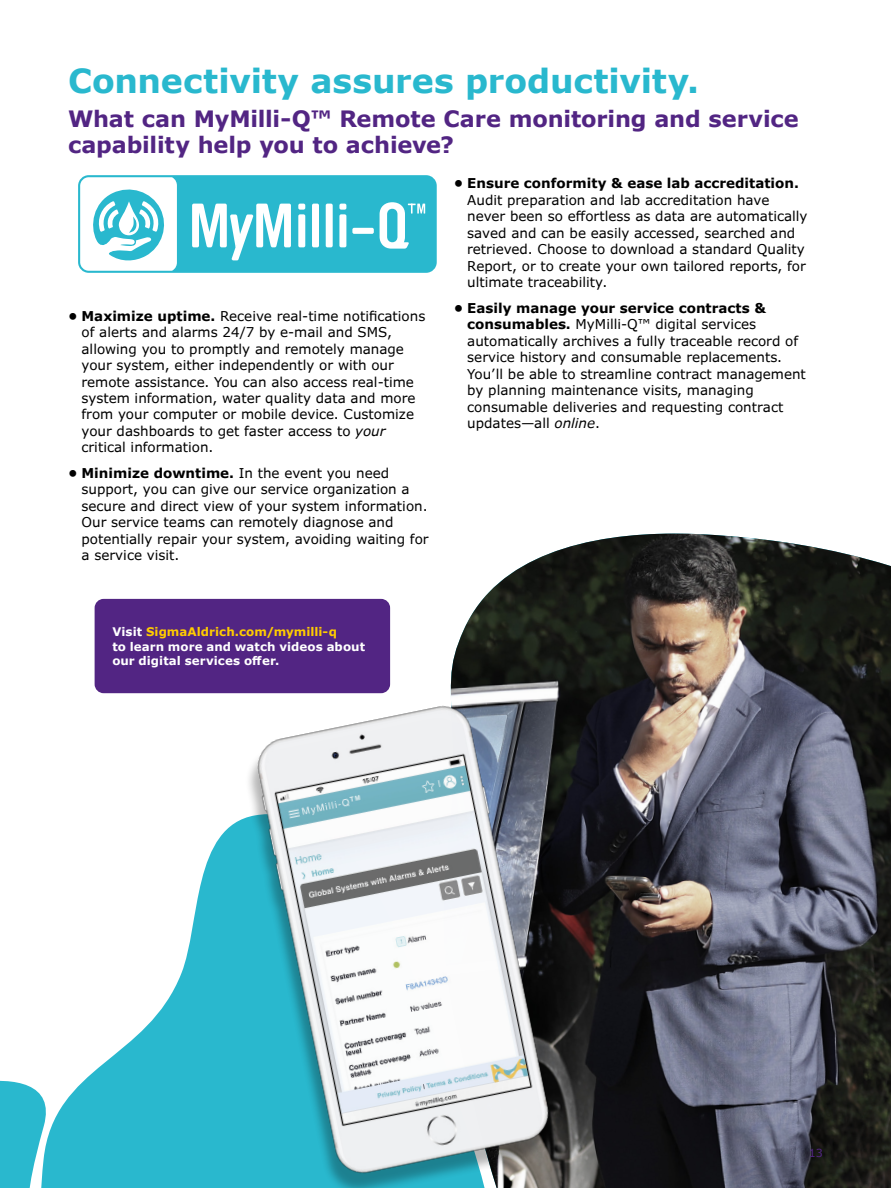
<style>
.page{position:relative;width:891px;height:1188px;background:#fff}
.page>*{position:absolute;margin:0;border:0;box-sizing:border-box;transform-origin:0 0}
.t1{font:700 33.15px "Verdana";color:#29b8ce}
.t2{font:700 22.5px/25.5px "Verdana Pro";letter-spacing:-.005em;color:#522583}
.t3{font:13.5px/16.5px "Verdana Pro";color:#000}
.t4{font:700 13.5px "Verdana Pro";color:#000}
.t5{font:700 11.85px/14.5px "Verdana Pro";letter-spacing:.005em;color:#fff}
.t6{font:11.1px "Verdana Pro";color:#522583}
.s1{font-weight:700}
.s2{font-style:italic}
.s3{color:#fc0}
</style>
<div class="page">
<div style="left:79px;top:176px;width:357px;height:96px;background:#29b8ce;border-radius:10px"></div>
<div style="left:78px;top:175px;width:359px;height:98px;border:2px solid #29b8ce;border-radius:10px"></div>
<svg style="left:79px;top:176px;width:98px;height:96px"></svg>
<div style="left:326px;top:204px;width:7px;height:43px;background:#fff;border-radius:2px"></div>
<div style="left:339px;top:204px;width:7px;height:6px;background:#fff;border-radius:2px"></div>
<div style="left:312px;top:204px;width:7px;height:43px;background:#fff;border-radius:2px"></div>
<div style="left:298px;top:214px;width:7px;height:33px;background:#fff;border-radius:2px"></div>
<div style="left:339px;top:214px;width:7px;height:33px;background:#fff;border-radius:2px"></div>
<div style="left:352px;top:228px;width:22px;height:6px;background:#fff;border-radius:2px"></div>
<div style="left:298px;top:204px;width:7px;height:6px;background:#fff;border-radius:2px"></div>
<svg style="left:380px;top:202px;width:46px;height:47px"></svg>
<svg style="left:192px;top:204px;width:99px;height:57px"></svg>
<img style="left:451px;top:534px;width:440px;height:654px">
<svg style="left:60px;top:832px;width:164px;height:356px;fill:#29b8ce"></svg>
<svg style="left:0;top:1080px;width:60px;height:108px"></svg>
<img style="left:224px;top:674px;width:367px;height:514px">
<div style="left:95px;top:599px;width:295px;height:94px;background:#522583;border-radius:9px"></div>
<h1 class="t1" style="left:68px;top:60px;width:632px">Connectivity assures productivity.</h1>
<h2 class="t2" style="left:68px;top:107px;width:732px">What can MyMilli-Q™ Remote Care monitoring and service capability help you to achieve?</h2>
<p class="t3" style="left:82px;top:308px;width:345px;text-indent:-14px"><span class="s1">• Maximize uptime.</span> Receive real-time notifications of alerts and alarms 24/7 by e-mail and SMS, allowing you to promptly and remotely manage your system, either independently or with our remote assistance. You can also access real-time system information, water quality data and more from your computer or mobile device. Customize your dashboards to get faster access to <span class="s2">your </span>critical information.</p>
<p class="t3" style="left:82px;top:465px;width:349px;text-indent:-14px"><span class="s1">• Minimize downtime.</span> In the event you need support, you can give our service organization a secure and direct view of your system information.<br>Our service teams can remotely diagnose and potentially repair your system, avoiding waiting for a service visit.</p>
<p class="t4" style="left:454px;top:175px;width:347px">• Ensure conformity &amp; ease lab accreditation.</p>
<p class="t3" style="left:467px;top:192px;width:342px">Audit preparation and lab accreditation have never been so effortless as data are automatically saved and can be easily accessed, searched and retrieved. Choose to download a standard Quality Report, or to create your own tailored reports, for ultimate traceability.</p>
<p class="t3" style="left:467px;top:300px;width:340px;text-indent:-14px"><span class="s1">• Easily manage your service contracts &amp; consumables.</span> MyMilli-Q™ digital services automatically archives a fully traceable record of service history and consumable replacements.<br>You’ll be able to streamline contract management by planning maintenance visits, managing consumable deliveries and requesting contract updates—all <span class="s2">online</span>.</p>
<p class="t5" style="left:112px;top:625px;width:254px">Visit <span class="s3">SigmaAldrich.com/mymilli-q<br></span>to learn more and watch videos about our digital services offer.</p>
<p class="t6" style="left:809px;top:1146px;width:16px">13</p>
</div>
